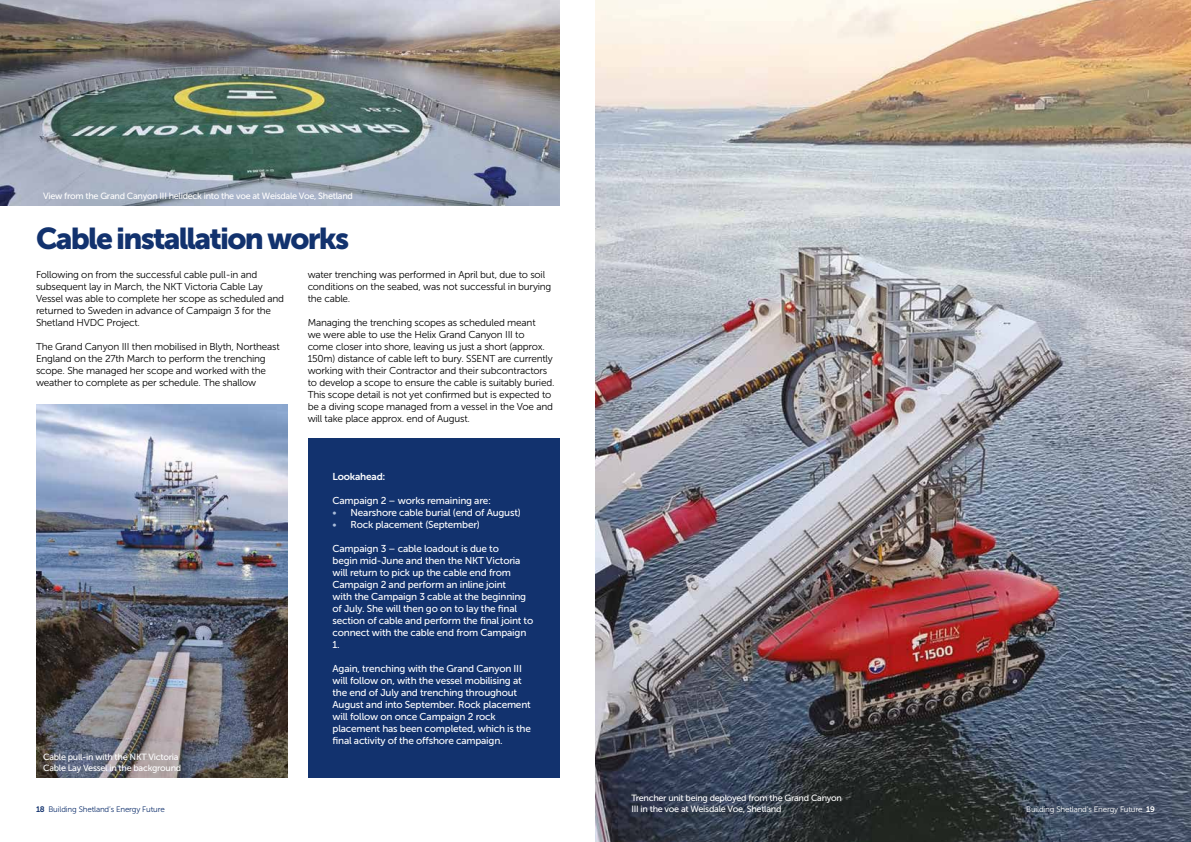
<style>
.page{position:relative;width:1191px;height:842px;background:#fff}
.page>*{position:absolute;margin:0;border:0;box-sizing:border-box;transform-origin:0 0}
.t1{font:30px "Museo Sans 900";letter-spacing:-.06em;color:#12326e}
.t2{font:10px/12px "Museo Sans 300";letter-spacing:-.02em;color:#000}
.t3{font:10px/12px "Museo Sans 500";letter-spacing:-.02em;color:#fff}
.t4{font:10px "Museo Sans 700";letter-spacing:-.02em;color:#fff}
.t5{font:9px/11px "Museo Sans 500";letter-spacing:-.03em;color:#fff}
.t6{font:8px "Museo Sans 300";letter-spacing:-.02em;color:#12326e}
.t7{font:8px "Museo Sans 300";letter-spacing:-.02em;color:#fff}
.s1{color:#aabdda}
.s2{font-family:"Museo Sans 700"}
</style>
<div class="page">
<img style="left:595px;top:0;width:596px;height:842px">
<div style="left:308px;top:438px;width:251px;height:340px;background:#12326e"></div>
<img style="left:36px;top:404px;width:252px;height:374px">
<img style="left:0;top:0;width:559px;height:206px">
<p class="t5" style="left:43px;top:190px;width:311px">View from the Grand Canyon III helideck into the voe at Weisdale Voe, Shetland</p>
<h1 class="t1" style="left:36px;top:222px;width:315px">Cable installation works</h1>
<p class="t2" style="left:36px;top:268px;width:250px">Following on from the successful cable pull-in and subsequent lay in March, the NKT Victoria Cable Lay Vessel was able to complete her scope as scheduled and returned to Sweden in advance of Campaign 3 for the Shetland HVDC Project.</p>
<p class="t2" style="left:36px;top:340px;width:245px">The Grand Canyon III then mobilised in Blyth, Northeast England on the 27th March to perform the trenching scope. She managed her scope and worked with the weather to complete as per schedule. The shallow</p>
<p class="t5" style="left:43px;top:751px;width:140px">Cable pull-in with the NKT Victoria<br>Cable Lay Vessel in the background</p>
<p class="t2" style="left:308px;top:268px;width:245px">water trenching was performed in April but, due to soil conditions on the seabed, was not successful in burying the cable.</p>
<p class="t2" style="left:308px;top:316px;width:248px">Managing the trenching scopes as scheduled meant<br>we were able to use the Helix Grand Canyon III to<br>come closer into shore, leaving us just a short (approx.<br>150m) distance of cable left to bury. SSENT are currently working with their Contractor and their subcontractors to develop a scope to ensure the cable is suitably buried.<br>This scope detail is not yet confirmed but is expected to be a diving scope managed from a vessel in the Voe and will take place approx. end of August.</p>
<p class="t4" style="left:332px;top:470px;width:54px">Lookahead:</p>
<p class="t3" style="left:332px;top:494px;width:160px">Campaign 2 – works remaining are:</p>
<p class="t3" style="left:332px;top:506px;width:190px"><span class="s1">•</span> Nearshore cable burial (end of August)</p>
<p class="t3" style="left:332px;top:518px;width:149px"><span class="s1">•</span> Rock placement (September)</p>
<p class="t3" style="left:332px;top:542px;width:202px">Campaign 3 – cable loadout is due to<br>begin mid-June and then the NKT Victoria will return to pick up the cable end from Campaign 2 and perform an inline joint<br>with the Campaign 3 cable at the beginning of July. She will then go on to lay the final section of cable and perform the final joint to connect with the cable end from Campaign 1.</p>
<p class="t3" style="left:332px;top:662px;width:200px">Again, trenching with the Grand Canyon III will follow on, with the vessel mobilising at the end of July and trenching throughout August and into September. Rock placement will follow on once Campaign 2 rock placement has been completed, which is the final activity of the offshore campaign.</p>
<p class="t5" style="left:631px;top:792px;width:212px">Trencher unit being deployed from the Grand Canyon<br>III in the voe at Weisdale Voe, Shetland</p>
<p class="t6" style="left:36px;top:805px;width:130px"><span class="s2">18</span> Building Shetland’s Energy Future</p>
<p class="t7" style="left:1026px;top:805px;width:130px">Building Shetland’s Energy Future <span class="s2">19</span></p>
</div>
